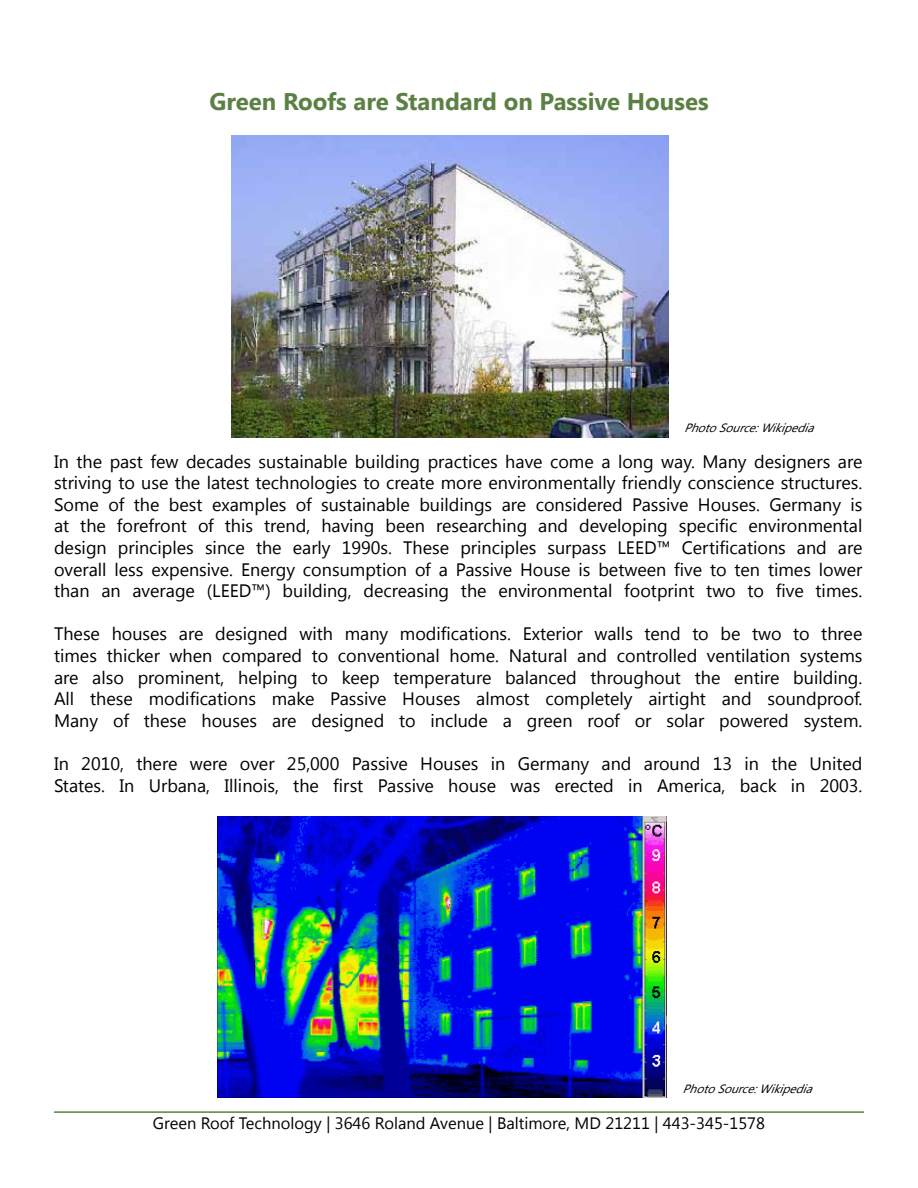
<style>
.page{position:relative;width:918px;height:1188px;background:#fff}
.page>*{position:absolute;margin:0;border:0;box-sizing:border-box;transform-origin:0 0}
.t1{font:700 24px "Segoe UI";color:#5a8143}
.t2{font:18px/21.6px "Segoe UI";color:#000;text-align:justify}
.t3{font:16.5px "Segoe UI";color:#000}
.t4{font:italic 12px "Segoe UI";color:#000}
</style>
<div class="page">
<hr style="left:54px;top:1111px;width:810px;height:2px;background:#5a8143">
<img style="left:231px;top:135px;width:438px;height:303px">
<img style="left:218px;top:816px;width:449px;height:282px">
<h1 class="t1" style="left:209px;top:85px;width:501px">Green Roofs are Standard on Passive Houses</h1>
<p class="t4" style="left:684px;top:419px;width:137px">PhotoSource:Wikipedia</p>
<p class="t2" style="left:54px;top:450px;width:810px">In the past few decades sustainable building practices have come a long way. Many designers are striving to use the latest technologies to create more environmentally friendly conscience structures.<br>Some of the best examples of sustainable buildings are considered Passive Houses. Germany is at the forefront of this trend, having been researching and developing specific environmental design principles since the early 1990s. These principles surpass LEED™ Certifications and are overall less expensive. Energy consumption of a Passive House is between five to ten times lower than an average (LEED™) building, decreasing the environmental footprint two to five times.</p>
<p class="t2" style="left:54px;top:622px;width:810px">These houses are designed with many modifications. Exterior walls tend to be two to three times thicker when compared to conventional home. Natural and controlled ventilation systems are also prominent, helping to keep temperature balanced throughout the entire building.<br>All these modifications make Passive Houses almost completely airtight and soundproof.<br>Many of these houses are designed to include a green roof or solar powered system.</p>
<p class="t2" style="left:54px;top:752px;width:810px">In 2010, there were over 25,000 Passive Houses in Germany and around 13 in the United<br>States. In Urbana, Illinois, the first Passive house was erected in America, back in 2003.</p>
<p class="t4" style="left:683px;top:1081px;width:137px">PhotoSource:Wikipedia</p>
<p class="t3" style="left:153px;top:1111px;width:614px">Green Roof Technology | 3646 Roland Avenue | Baltimore, MD 21211 | 443-345-1578</p>
</div>
